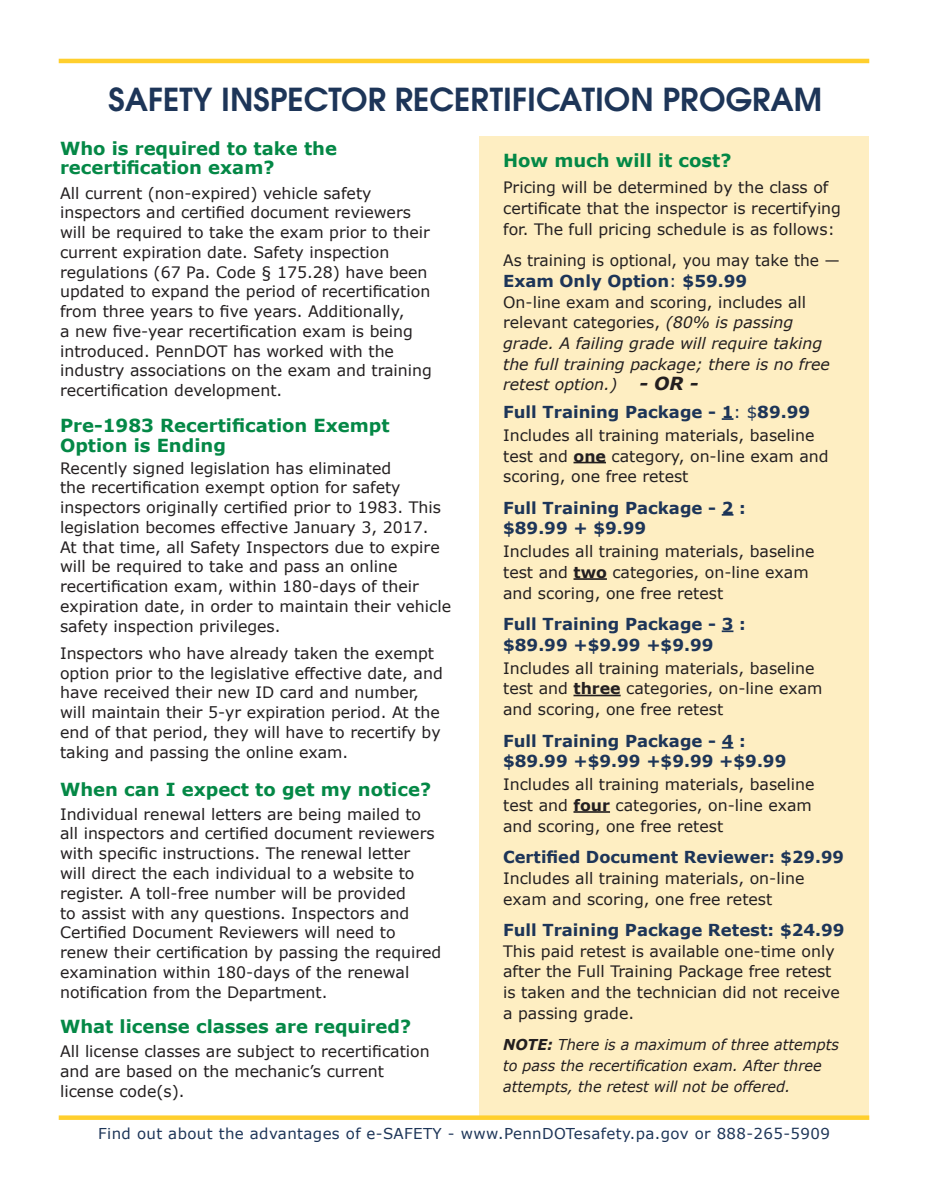
<style>
.page{position:relative;width:928px;height:1198px;background:#fff}
.page>*{position:absolute;margin:0;border:0;box-sizing:border-box;transform-origin:0 0}
.Large_Headlines{font:600 31.5px "Avant Garde";color:#1d3558}
.Small_Subhead{font:700 18px/19.8px "Verdana";color:#048846}
.Small_Subhead-2{font:700 16.5px/20.7px "Verdana";color:#1d3558}
.Small_Subhead-3{font:15.75px/19.8px "Verdana";color:#231f20}
.Small_Subhead-4{font:italic 15.75px/20.7px "Verdana";color:#231f20}
.Small_Subhead-5{font:italic 15px/20.7px "Verdana";color:#231f20;scale:.96 1}
.t1{font:15px "Verdana";letter-spacing:.025em;color:#1d3558}
.s1{font-weight:400}
.s2{font-style:normal}
.s3{font-weight:700;font-size:18px}
.s4{font-weight:700}
</style>
<div class="page">
<div style="left:479px;top:136px;width:390px;height:981px;background:#feeec2"></div>
<svg style="left:59px;top:1115px;width:810px;height:4px;background:#fed340"></svg>
<svg style="left:721px;top:418px;width:12px;height:2px"></svg>
<hr style="left:573px;top:462px;width:33px;height:1px;background:#231f20">
<svg style="left:721px;top:514px;width:12px;height:1px"></svg>
<hr style="left:573px;top:578px;width:34px;height:2px;background:#231f20">
<svg style="left:721px;top:630px;width:12px;height:2px"></svg>
<hr style="left:573px;top:694px;width:47px;height:2px;background:#231f20">
<svg style="left:721px;top:747px;width:12px;height:1px"></svg>
<hr style="left:573px;top:811px;width:37px;height:1px;background:#231f20">
<hr style="left:59px;top:59px;width:810px;height:4px;background:#ffcf2e">
<p class="Large_Headlines" style="left:108px;top:79px;width:715px">SAFETY INSPECTOR RECERTIFICATION PROGRAM</p>
<p class="Small_Subhead" style="left:60px;top:138px;width:278px">Who is required to take the recertification exam?</p>
<p class="Small_Subhead-3" style="left:60px;top:182px;width:373px">All current (non-expired) vehicle safety inspectors and certified document reviewers will be required to take the exam prior to their current expiration date. Safety inspection regulations (67 Pa. Code § 175.28) have been updated to expand the period of recertification from three years to five years. Additionally,<br>a new five-year recertification exam is being introduced. PennDOT has worked with the industry associations on the exam and training recertification development.</p>
<p class="Small_Subhead" style="left:60px;top:415px;width:331px">Pre-1983 Recertification Exempt<br>Option is Ending</p>
<p class="Small_Subhead-3" style="left:60px;top:457px;width:392px">Recently signed legislation has eliminated<br>the recertification exempt option for safety inspectors originally certified prior to 1983. This legislation becomes effective January 3, 2017.<br>At that time, all Safety Inspectors due to expire will be required to take and pass an online recertification exam, within 180-days of their expiration date, in order to maintain their vehicle safety inspection privileges.</p>
<p class="Small_Subhead-3" style="left:60px;top:642px;width:384px">Inspectors who have already taken the exempt option prior to the legislative effective date, and have received their new ID card and number, will maintain their 5-yr expiration period. At the end of that period, they will have to recertify by taking and passing the online exam.</p>
<p class="Small_Subhead" style="left:60px;top:778px;width:372px">When can I expect to get my notice?</p>
<p class="Small_Subhead-3" style="left:60px;top:803px;width:383px">Individual renewal letters are being mailed to all inspectors and certified document reviewers with specific instructions. The renewal letter<br>will direct the each individual to a website to register. A toll-free number will be provided<br>to assist with any questions. Inspectors and Certified Document Reviewers will need to renew their certification by passing the required examination within 180-days of the renewal notification from the Department.</p>
<p class="Small_Subhead" style="left:60px;top:1016px;width:352px">What license classes are required?</p>
<p class="Small_Subhead-3" style="left:60px;top:1041px;width:371px">All license classes are subject to recertification and are based on the mechanic’s current license code(s).</p>
<p class="t1" style="left:98px;top:1124px;width:733px">Find out about the advantages of e-SAFETY - www.PennDOTesafety.pa.gov or 888-265-5909</p>
<p class="Small_Subhead" style="left:503px;top:150px;width:230px">How much will it cost?</p>
<p class="Small_Subhead-3" style="left:503px;top:177px;width:339px;line-height:20.7px">Pricing will be determined by the class of certificate that the inspector is recertifying for. The full pricing schedule is as follows:</p>
<p class="Small_Subhead-3" style="left:503px;top:250px;width:338px">As training is optional, you may take the —</p>
<p class="Small_Subhead-2" style="left:503px;top:270px;width:245px">Exam Only Option<span class="s1">:</span> $59.99</p>
<p class="Small_Subhead-4" style="left:503px;top:291px;width:328px"><span class="s2">On-line exam and scoring, includes all relevant categories,</span> (80% is passing grade. A failing grade will require taking the full training package; there is no free retest option.) <span class="s3">- OR -</span></p>
<p class="Small_Subhead-2" style="left:503px;top:401px;width:308px">Full Training Package - 1<span class="s1">: $</span>89.99</p>
<p class="Small_Subhead-3" style="left:503px;top:424px;width:327px;line-height:20.7px">Includes all training materials, baseline test and <span class="s4">one</span> category, on-line exam and scoring, one free retest</p>
<p class="Small_Subhead-2" style="left:503px;top:497px;width:244px">Full Training Package - 2 : $89.99 + $9.99</p>
<p class="Small_Subhead-3" style="left:503px;top:540px;width:313px;line-height:20.7px">Includes all training materials, baseline test and <span class="s4">two</span> categories, on-line exam and scoring, one free retest</p>
<p class="Small_Subhead-2" style="left:503px;top:613px;width:244px">Full Training Package - 3 : $89.99 +$9.99 +$9.99</p>
<p class="Small_Subhead-3" style="left:503px;top:657px;width:321px;line-height:20.7px">Includes all training materials, baseline test and <span class="s4">three</span> categories, on-line exam and scoring, one free retest</p>
<p class="Small_Subhead-2" style="left:503px;top:729px;width:285px">Full Training Package - 4 : $89.99 +$9.99 +$9.99 +$9.99</p>
<p class="Small_Subhead-3" style="left:503px;top:773px;width:313px;line-height:20.7px">Includes all training materials, baseline test and <span class="s4">four</span> categories, on-line exam and scoring, one free retest</p>
<p class="Small_Subhead-2" style="left:503px;top:846px;width:342px">Certified Document Reviewer: $29.99</p>
<p class="Small_Subhead-3" style="left:503px;top:867px;width:303px;line-height:20.7px">Includes all training materials, on-line exam and scoring, one free retest</p>
<p class="Small_Subhead-2" style="left:503px;top:919px;width:343px">Full Training Package Retest: $24.99</p>
<p class="Small_Subhead-3" style="left:503px;top:940px;width:338px;line-height:20.7px">This paid retest is available one-time only after the Full Training Package free retest is taken and the technician did not receive a passing grade.</p>
<p class="Small_Subhead-5" style="left:503px;top:1033px;width:351px"><span class="s4">NOTE:</span> There is a maximum of three attempts to pass the recertification exam. After three attempts, the retest will not be offered.</p>
</div>
